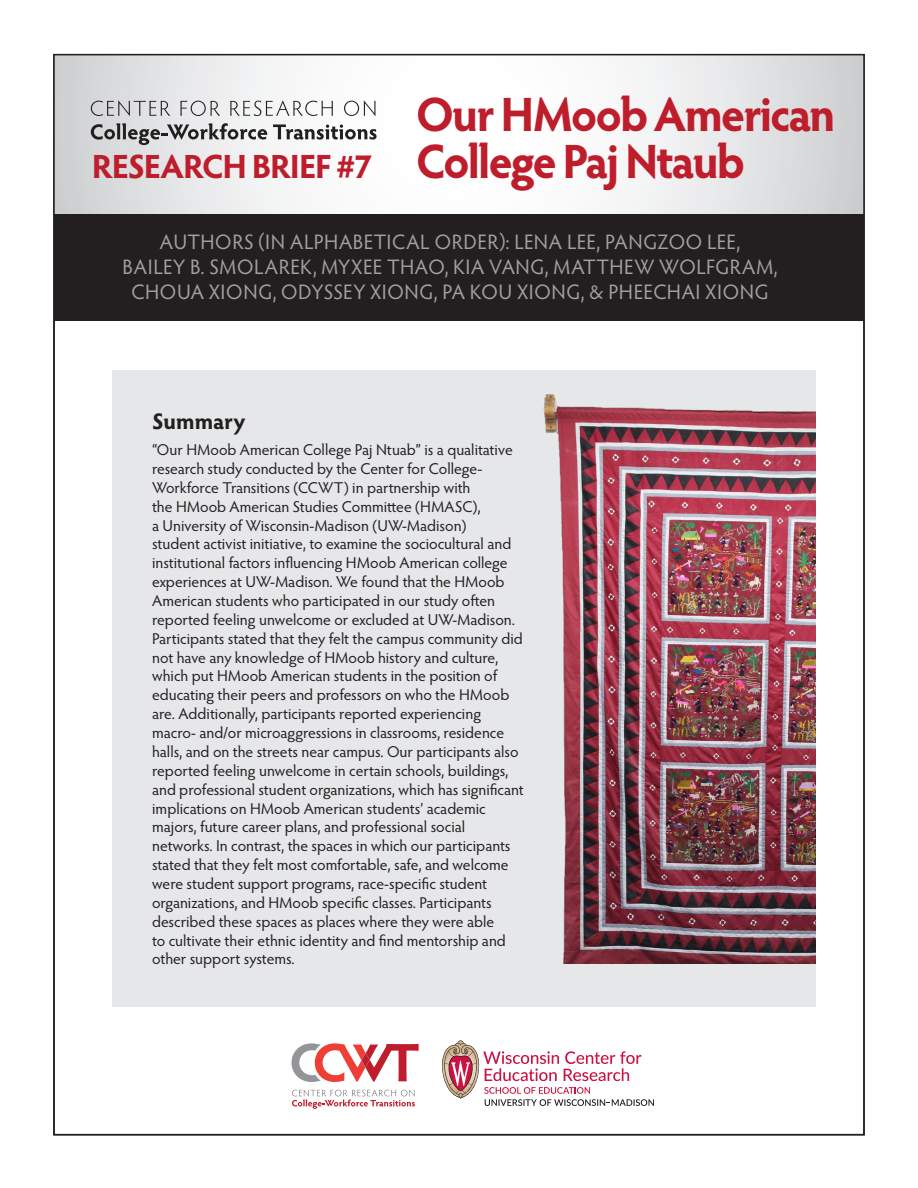
<style>
.page{position:relative;width:918px;height:1188px;background:#fff}
.page>*{position:absolute;margin:0;border:0;box-sizing:border-box;transform-origin:0 0}
.t1{font:700 48.3px "Hypatia Sans Pro";letter-spacing:-.04em;color:#be1d2c;scale:.96 1}
.t2{font:700 33.6px "Hypatia Sans Pro";letter-spacing:-.04em;color:#be1d2c}
.head{font:700 22.5px "Hypatia Sans Pro";color:#231f20}
.t3{font:21px/25.2px "Hypatia Sans Pro";letter-spacing:.03em;color:#a0a1a5;text-align:center}
.t4{font:15.75px/18.9px "Hypatia Sans Pro";color:#231f20}
</style>
<div class="page">
<div style="left:112px;top:370px;width:703px;height:637px;background:#e6e7e9"></div>
<svg style="left:56px;top:57px;width:806px;height:157px"></svg>
<div style="left:54px;top:214px;width:810px;height:107px;background:#231f20"></div>
<svg style="left:291px;top:1043px;width:128px;height:39px"></svg>
<svg style="left:292px;top:1090px;width:123px;height:19px"></svg>
<svg style="left:442px;top:1040px;width:212px;height:66px"></svg>
<svg style="left:91px;top:101px;width:79px;height:15px"></svg>
<svg style="left:180px;top:101px;width:40px;height:15px"></svg>
<svg style="left:230px;top:101px;width:103px;height:15px"></svg>
<svg style="left:344px;top:101px;width:32px;height:15px"></svg>
<svg style="left:91px;top:123px;width:176px;height:22px"></svg>
<svg style="left:273px;top:124px;width:104px;height:16px"></svg>
<img style="left:543px;top:394px;width:272px;height:569px">
<p class="t1" style="left:416px;top:80px;width:438px">Our HMoob American</p>
<p class="t2" style="left:92px;top:142px;width:282px">RESEARCH BRIEF #7</p>
<p class="t1" style="left:416px;top:127px;width:344px">College Paj Ntaub</p>
<p class="t3" style="left:123px;top:228px;width:657px">AUTHORS (IN ALPHABETICAL ORDER): LENA LEE, PANGZOO LEE,<br>BAILEY B. SMOLAREK, MYXEE THAO, KIA VANG, MATTHEW WOLFGRAM,<br>CHOUA XIONG, ODYSSEY XIONG, PA KOU XIONG, &amp; PHEECHAI XIONG</p>
<p class="head" style="left:152px;top:406px;width:95px">Summary</p>
<p class="t4" style="left:152px;top:440px;width:373px">“Our HMoob American College Paj Ntuab” is a qualitative research study conducted by the Center for College-Workforce Transitions (CCWT) in partnership with<br>the HMoob American Studies Committee (HMASC),<br>a University of Wisconsin-Madison (UW-Madison)<br>student activist initiative, to examine the sociocultural and institutional factors influencing HMoob American college experiences at UW-Madison. We found that the HMoob American students who participated in our study often reported feeling unwelcome or excluded at UW-Madison.<br>Participants stated that they felt the campus community did not have any knowledge of HMoob history and culture, which put HMoob American students in the position of educating their peers and professors on who the HMoob are. Additionally, participants reported experiencing macro- and/or microaggressions in classrooms, residence halls, and on the streets near campus. Our participants also reported feeling unwelcome in certain schools, buildings, and professional student organizations, which has significant implications on HMoob American students’ academic majors, future career plans, and professional social networks. In contrast, the spaces in which our participants stated that they felt most comfortable, safe, and welcome were student support programs, race-specific student organizations, and HMoob specific classes. Participants described these spaces as places where they were able<br>to cultivate their ethnic identity and find mentorship and other support systems.</p>
</div>
